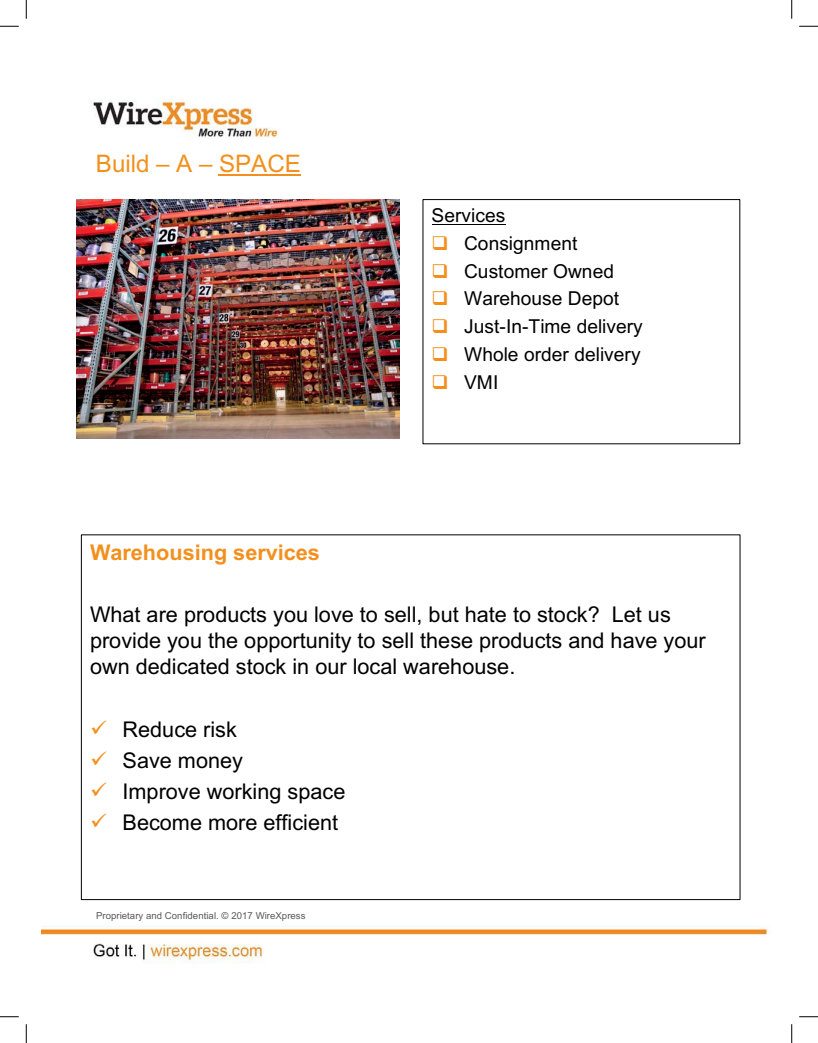
<style>
.page{position:relative;width:818px;height:1043px;background:#fff}
.page>*{position:absolute;margin:0;border:0;box-sizing:border-box;transform-origin:0 0}
.t1{font:24.12px "Arial";color:#f3901d}
.t2{font:21.62px/26px "Arial";color:#000}
.t3{font:700 21.62px "Arial";color:#f3901d}
.t4{font:19.12px "Arial";color:#000}
.t5{font:9.62px "Arial";letter-spacing:.01em;color:#595959}
.s1{color:#f3901d}
</style>
<div class="page">
<img style="left:41px;top:99px;width:728px;height:865px">
<img style="left:76px;top:199px;width:323px;height:239px">
<hr style="left:219px;top:174px;width:82px;height:1px;background:#f3901d">
<hr style="left:431px;top:224px;width:74px;height:1px;background:#000">
<svg style="left:0;top:25px;width:19px;height:2px"></svg>
<svg style="left:799px;top:25px;width:19px;height:2px"></svg>
<svg style="left:0;top:1016px;width:19px;height:1px"></svg>
<svg style="left:799px;top:1016px;width:19px;height:1px"></svg>
<svg style="left:25px;top:0;width:2px;height:19px"></svg>
<svg style="left:25px;top:1024px;width:2px;height:18px"></svg>
<svg style="left:791px;top:0;width:1px;height:19px"></svg>
<svg style="left:791px;top:1024px;width:1px;height:18px"></svg>
<p class="t1" style="left:96px;top:146px;width:206px">Build – A – SPACE</p>
<p class="t3" style="left:90px;top:537px;width:231px">Warehousing services</p>
<p class="t4" style="left:431px;top:202px;width:75px">Services</p>
<p class="t4" style="left:431px;top:230px;width:147px"><span class="s1">❑</span> Consignment</p>
<p class="t4" style="left:431px;top:258px;width:184px"><span class="s1">❑</span> Customer Owned</p>
<p class="t4" style="left:431px;top:285px;width:189px"><span class="s1">❑</span> Warehouse Depot</p>
<p class="t4" style="left:431px;top:313px;width:213px"><span class="s1">❑</span> Just-In-Time delivery</p>
<p class="t4" style="left:431px;top:341px;width:210px"><span class="s1">❑</span> Whole order delivery</p>
<p class="t4" style="left:431px;top:369px;width:68px"><span class="s1">❑</span> VMI</p>
<p class="t2" style="left:90px;top:601px;width:617px">What are products you love to sell, but hate to stock? Let us provide you the opportunity to sell these products and have your own dedicated stock in our local warehouse.</p>
<p class="t2" style="left:90px;top:716px;width:148px"><span class="s1">✓</span> Reduce risk</p>
<p class="t2" style="left:90px;top:747px;width:154px"><span class="s1">✓</span> Save money</p>
<p class="t2" style="left:90px;top:778px;width:257px"><span class="s1">✓</span> Improve working space</p>
<p class="t2" style="left:90px;top:809px;width:250px"><span class="s1">✓</span> Become more efficient</p>
<p class="t5" style="left:96px;top:909px;width:211px">Proprietary and Confidential. © 2017 WireXpress</p>
</div>
